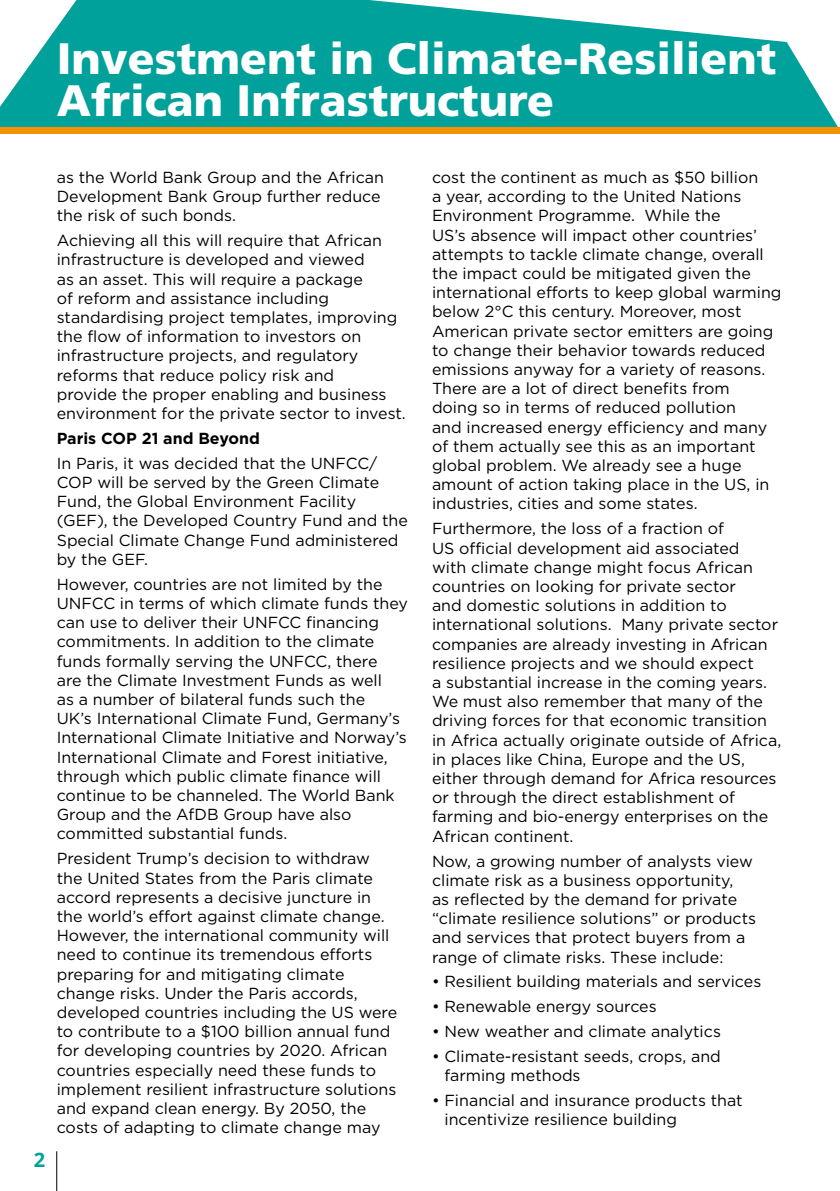
<style>
.page{position:relative;width:840px;height:1191px;background:#fff}
.page>*{position:absolute;margin:0;border:0;box-sizing:border-box;transform-origin:0 0}
.t1{font:900 44px/42px "Frutiger LT Std";color:#fff}
.t2{font:700 20px "Open Sans";color:#00a19a}
.t3{font:16px/19.2px "Gotham";color:#000}
.t4{font:700 16px "Gotham";color:#000}
</style>
<div class="page">
<hr style="left:56px;top:1151px;width:1px;height:40px;background:#000">
<svg style="left:0;top:0;width:839px;height:127px;fill:#00a19a"></svg>
<div style="left:0;top:127px;width:839px;height:7px;background:#f39200"></div>
<h1 class="t1" style="left:57px;top:38px;width:720px">Investment in Climate-Resilient<br>African Infrastructure</h1>
<p class="t2" style="left:34px;top:1145px;width:13px">2</p>
<p class="t3" style="left:57px;top:167px;width:328px">as the World Bank Group and the African<br>Development Bank Group further reduce the risk of such bonds.</p>
<p class="t3" style="left:57px;top:231px;width:350px">Achieving all this will require that African infrastructure is developed and viewed<br>as an asset. This will require a package<br>of reform and assistance including standardising project templates, improving the flow of information to investors on infrastructure projects, and regulatory reforms that reduce policy risk and<br>provide the proper enabling and business environment for the private sector to invest.</p>
<p class="t4" style="left:57px;top:428px;width:204px">Paris COP 21 and Beyond</p>
<p class="t3" style="left:57px;top:453px;width:352px">In Paris, it was decided that the UNFCC/ COP will be served by the Green Climate Fund, the Global Environment Facility (GEF), the Developed Country Fund and the Special Climate Change Fund administered by the GEF.</p>
<p class="t3" style="left:57px;top:574px;width:352px">However, countries are not limited by the UNFCC in terms of which climate funds they can use to deliver their UNFCC financing commitments. In addition to the climate funds formally serving the UNFCC, there<br>are the Climate Investment Funds as well<br>as a number of bilateral funds such the<br>UK’s International Climate Fund, Germany’s International Climate Initiative and Norway’s International Climate and Forest initiative, through which public climate finance will continue to be channeled. The World Bank Group and the AfDB Group have also committed substantial funds.</p>
<p class="t3" style="left:57px;top:848px;width:342px">President Trump’s decision to withdraw the United States from the Paris climate accord represents a decisive juncture in the world’s effort against climate change.<br>However, the international community will need to continue its tremendous efforts preparing for and mitigating climate change risks. Under the Paris accords, developed countries including the US were to contribute to a $100 billion annual fund for developing countries by 2020. African countries especially need these funds to implement resilient infrastructure solutions and expand clean energy. By 2050, the costs of adapting to climate change may</p>
<p class="t3" style="left:432px;top:167px;width:351px">cost the continent as much as $50 billion<br>a year, according to the United Nations Environment Programme. While the<br>US’s absence will impact other countries’ attempts to tackle climate change, overall the impact could be mitigated given the international efforts to keep global warming below 2°C this century. Moreover, most American private sector emitters are going to change their behavior towards reduced emissions anyway for a variety of reasons.<br>There are a lot of direct benefits from<br>doing so in terms of reduced pollution<br>and increased energy efficiency and many of them actually see this as an important global problem. We already see a huge amount of action taking place in the US, in industries, cities and some states.</p>
<p class="t3" style="left:432px;top:519px;width:350px">Furthermore, the loss of a fraction of<br>US official development aid associated<br>with climate change might focus African countries on looking for private sector<br>and domestic solutions in addition to international solutions. Many private sector companies are already investing in African resilience projects and we should expect<br>a substantial increase in the coming years.<br>We must also remember that many of the driving forces for that economic transition in Africa actually originate outside of Africa, in places like China, Europe and the US, either through demand for Africa resources or through the direct establishment of farming and bio-energy enterprises on the African continent.</p>
<p class="t3" style="left:432px;top:851px;width:325px">Now, a growing number of analysts view climate risk as a business opportunity,<br>as reflected by the demand for private “climate resilience solutions” or products and services that protect buyers from a range of climate risks. These include:</p>
<p class="t3" style="left:432px;top:971px;width:330px">• Resilient building materials and services</p>
<p class="t3" style="left:432px;top:996px;width:226px">• Renewable energy sources</p>
<p class="t3" style="left:432px;top:1021px;width:290px">• New weather and climate analytics</p>
<p class="t3" style="left:444px;top:1046px;width:278px;text-indent:-12px">• Climate-resistant seeds, crops, and farming methods</p>
<p class="t3" style="left:444px;top:1090px;width:299px;text-indent:-12px">• Financial and insurance products that incentivize resilience building</p>
</div>
